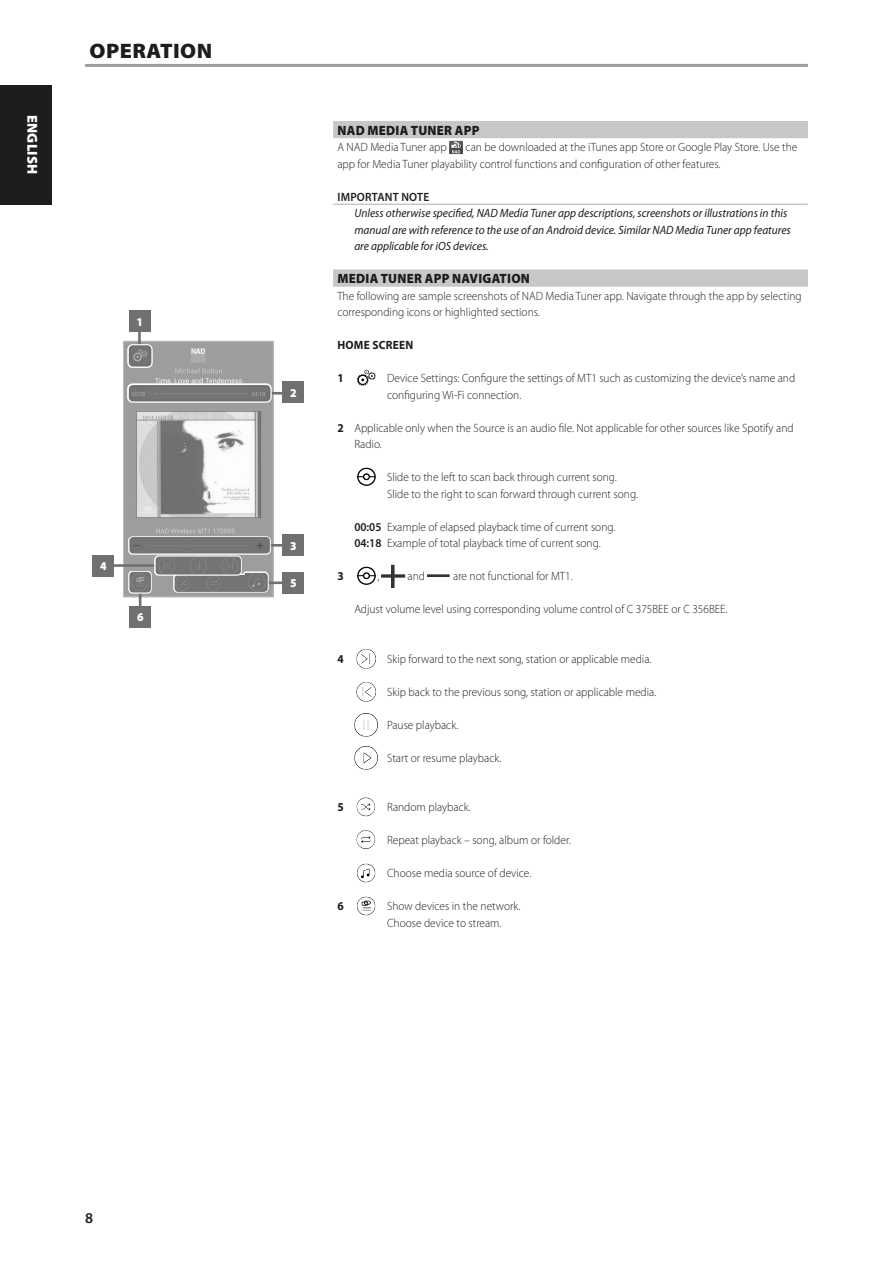
<style>
.page{position:relative;width:893px;height:1263px;background:#fff}
.page>*{position:absolute;margin:0;border:0;box-sizing:border-box;transform-origin:0 0}
.Body_copy_-_header{font:900 21px "Myriad Pro";letter-spacing:.02em;color:#1d1d1b;scale:1.05 1}
.t1{font:600 15px "Myriad Pro";color:#1d1d1b}
.t2{font:900 14.4px "Myriad Pro";letter-spacing:.02em;color:#fff}
.Body_copy_-_sub-sect{font:900 13.5px "Myriad Pro";letter-spacing:.02em;color:#1d1d1b;scale:.95 1}
.Body_copy_-_indent_1{font:300 12px/16.5px "Myriad Pro";color:#1d1d1b;scale:.95 1}
.Body_copy_-_normal{font:300 12px/16.5px "Myriad Pro";color:#1d1d1b;scale:.95 1}
.Body_copy_-_note{font:italic 12px/16.5px "Myriad Pro";color:#1d1d1b;scale:.95 1}
.Body_copy_-_indent_2{font:300 12px "Myriad Pro";color:#1d1d1b;scale:.95 1}
.Body_copy_-_note_hea{font:600 12px "Myriad Pro";letter-spacing:.02em;color:#1d1d1b;scale:.95 1}
.Body_copy_-_sub-sect-2{font:700 12px "Myriad Pro";letter-spacing:.02em;color:#1d1d1b;scale:.95 1}
.Diagram_-_callouts{font:900 12px "Myriad Pro";color:#fff;scale:.95 1}
.Body_copy_-_indent_1-2{font:700 12px "Myriad Pro";color:#1d1d1b;scale:.95 1}
.s1{font-weight:700}
.s2{font-weight:600}
</style>
<div class="page">
<div style="left:333px;top:121px;width:475px;height:17px;background:#c7c7c6"></div>
<hr style="left:333px;top:204px;width:475px;height:1px;background:#c7c7c6">
<div style="left:333px;top:269px;width:475px;height:18px;background:#c7c7c6"></div>
<img style="left:449px;top:140px;width:14px;height:14px">
<img style="left:357px;top:369px;width:19px;height:17px">
<img style="left:357px;top:467px;width:19px;height:19px">
<img style="left:357px;top:566px;width:19px;height:19px">
<img style="left:382px;top:564px;width:23px;height:24px">
<img style="left:428px;top:574px;width:22px;height:3px">
<img style="left:356px;top:649px;width:20px;height:20px">
<img style="left:356px;top:682px;width:20px;height:20px">
<img style="left:354px;top:713px;width:23px;height:23px">
<img style="left:354px;top:746px;width:23px;height:23px">
<img style="left:356px;top:797px;width:20px;height:20px">
<img style="left:356px;top:830px;width:20px;height:20px">
<img style="left:357px;top:863px;width:19px;height:20px">
<img style="left:357px;top:896px;width:19px;height:20px">
<hr style="left:85px;top:64px;width:723px;height:3px;background:#9d9d9d">
<img style="left:125px;top:343px;width:147px;height:252px">
<div style="left:123px;top:341px;width:151px;height:256px;border:1px solid #9d9d9d"></div>
<hr style="left:138px;top:330px;width:3px;height:20px;background:#70706f">
<div style="left:129px;top:311px;width:21px;height:21px;background:#70706f"></div>
<svg style="left:127px;top:344px;width:26px;height:24px"></svg>
<img style="left:132px;top:348px;width:16px;height:16px">
<div style="left:129px;top:345px;width:22px;height:22px;border:2px solid #70706f;border-radius:3px"></div>
<hr style="left:264px;top:392px;width:21px;height:3px;background:#70706f">
<div style="left:283px;top:382px;width:21px;height:21px;background:#70706f"></div>
<svg style="left:127px;top:384px;width:145px;height:19px"></svg>
<img style="left:132px;top:388px;width:135px;height:10px">
<div style="left:129px;top:385px;width:141px;height:16px;border:2px solid #70706f;border-radius:3px"></div>
<hr style="left:267px;top:544px;width:18px;height:3px;background:#70706f">
<hr style="left:112px;top:564px;width:45px;height:3px;background:#70706f">
<hr style="left:267px;top:581px;width:18px;height:3px;background:#70706f">
<div style="left:283px;top:535px;width:21px;height:21px;background:#70706f"></div>
<svg style="left:128px;top:536px;width:143px;height:18px"></svg>
<img style="left:130px;top:539px;width:139px;height:14px">
<div style="left:130px;top:537px;width:139px;height:16px;border:1px solid #70706f;border-radius:3px"></div>
<div style="left:283px;top:572px;width:21px;height:21px;background:#70706f"></div>
<svg style="left:173px;top:572px;width:96px;height:21px"></svg>
<svg style="left:175px;top:573px;width:92px;height:19px;background:#777676"></svg>
<div style="left:93px;top:555px;width:21px;height:21px;background:#70706f"></div>
<svg style="left:155px;top:555px;width:87px;height:21px"></svg>
<img style="left:156px;top:557px;width:83px;height:17px">
<div style="left:156px;top:557px;width:85px;height:17px;border:1px solid #70706f;border-radius:3px"></div>
<svg style="left:139px;top:593px;width:2px;height:13px"></svg>
<div style="left:130px;top:606px;width:21px;height:21px;background:#70706f"></div>
<svg style="left:128px;top:571px;width:24px;height:22px"></svg>
<img style="left:130px;top:572px;width:19px;height:20px">
<div style="left:130px;top:572px;width:21px;height:20px;border:1px solid #70706f;border-radius:3px"></div>
<div style="left:0;top:85px;width:51px;height:119px;background:#1d1d1b"></div>
<p class="t2" style="left:42px;top:115px;width:62px;rotate:90deg">ENGLISH</p>
<p class="Body_copy_-_header" style="left:90px;top:37px;width:118px">OPERATION</p>
<p class="Diagram_-_callouts" style="left:137px;top:314px;width:8px">1</p>
<p class="Diagram_-_callouts" style="left:100px;top:558px;width:8px">4</p>
<p class="Diagram_-_callouts" style="left:137px;top:609px;width:8px">6</p>
<p class="Diagram_-_callouts" style="left:290px;top:385px;width:8px">2</p>
<p class="Diagram_-_callouts" style="left:290px;top:538px;width:8px">3</p>
<p class="Diagram_-_callouts" style="left:290px;top:575px;width:8px">5</p>
<p class="Body_copy_-_sub-sect" style="left:337px;top:121px;width:151px">NAD MEDIA TUNER APP</p>
<p class="Body_copy_-_normal" style="left:337px;top:139px;width:117px">A NAD Media Tuner app</p>
<p class="Body_copy_-_normal" style="left:337px;top:139px;width:486px;text-indent:128px">can be downloaded at the iTunes app Store or Google Play Store. Use the app for Media Tuner playability control functions and configuration of other features.</p>
<p class="Body_copy_-_note_hea" style="left:337px;top:189px;width:98px">IMPORTANT NOTE</p>
<p class="Body_copy_-_note" style="left:354px;top:205px;width:461px">Unless otherwise specified, NAD Media Tuner app descriptions, screenshots or illustrations in this manual are with reference to the use of an Android device. Similar NAD Media Tuner app features are applicable for iOS devices.</p>
<p class="Body_copy_-_sub-sect" style="left:337px;top:269px;width:204px">MEDIA TUNER APP NAVIGATION</p>
<p class="Body_copy_-_normal" style="left:337px;top:287px;width:490px">The following are sample screenshots of NAD Media Tuner app. Navigate through the app by selecting corresponding icons or highlighted sections.</p>
<p class="Body_copy_-_sub-sect-2" style="left:337px;top:337px;width:81px">HOME SCREEN</p>
<p class="Body_copy_-_indent_1-2" style="left:337px;top:370px;width:8px">1</p>
<p class="Body_copy_-_indent_1" style="left:387px;top:370px;width:431px">Device Settings: Configure the settings of MT1 such as customizing the device’s name and configuring Wi-Fi connection.</p>
<p class="Body_copy_-_indent_1" style="left:354px;top:419px;width:464px;text-indent:-17px"><span class="s1">2</span> Applicable only when the Source is an audio file. Not applicable for other sources like Spotify and<br>Radio.</p>
<p class="Body_copy_-_indent_1" style="left:387px;top:469px;width:243px">Slide to the left to scan back through current song.</p>
<p class="Body_copy_-_indent_1" style="left:387px;top:485px;width:266px">Slide to the right to scan forward through current song.</p>
<p class="Body_copy_-_indent_2" style="left:354px;top:519px;width:276px"><span class="s2">00:05</span> Example of elapsed playback time of current song.</p>
<p class="Body_copy_-_indent_2" style="left:354px;top:536px;width:261px"><span class="s2">04:18</span> Example of total playback time of current song.</p>
<p class="Body_copy_-_indent_1-2" style="left:337px;top:568px;width:8px">3</p>
<p class="Body_copy_-_indent_1" style="left:377px;top:568px;width:4px">,</p>
<p class="Body_copy_-_indent_1" style="left:408px;top:568px;width:20px">and</p>
<p class="Body_copy_-_indent_1" style="left:453px;top:568px;width:127px">are not functional for MT1.</p>
<p class="Body_copy_-_indent_1" style="left:354px;top:601px;width:394px">Adjust volume level using corresponding volume control of C 375BEE or C 356BEE.</p>
<p class="Body_copy_-_indent_1-2" style="left:337px;top:651px;width:8px">4</p>
<p class="Body_copy_-_indent_1" style="left:387px;top:650px;width:280px">Skip forward to the next song, station or applicable media.</p>
<p class="Body_copy_-_indent_1" style="left:387px;top:683px;width:285px">Skip back to the previous song, station or applicable media.</p>
<p class="Body_copy_-_indent_1" style="left:387px;top:716px;width:77px">Pause playback.</p>
<p class="Body_copy_-_indent_1" style="left:387px;top:749px;width:122px">Start or resume playback.</p>
<p class="Body_copy_-_indent_1-2" style="left:337px;top:799px;width:8px">5</p>
<p class="Body_copy_-_indent_1" style="left:387px;top:799px;width:90px">Random playback.</p>
<p class="Body_copy_-_indent_1" style="left:387px;top:832px;width:195px">Repeat playback – song, album or folder.</p>
<p class="Body_copy_-_indent_1" style="left:387px;top:865px;width:153px">Choose media source of device.</p>
<p class="Body_copy_-_indent_1-2" style="left:337px;top:898px;width:8px">6</p>
<p class="Body_copy_-_indent_1" style="left:387px;top:898px;width:142px">Show devices in the network.</p>
<p class="Body_copy_-_indent_1" style="left:387px;top:914px;width:122px">Choose device to stream.</p>
<p class="t1" style="left:85px;top:1208px;width:10px">8</p>
</div>
